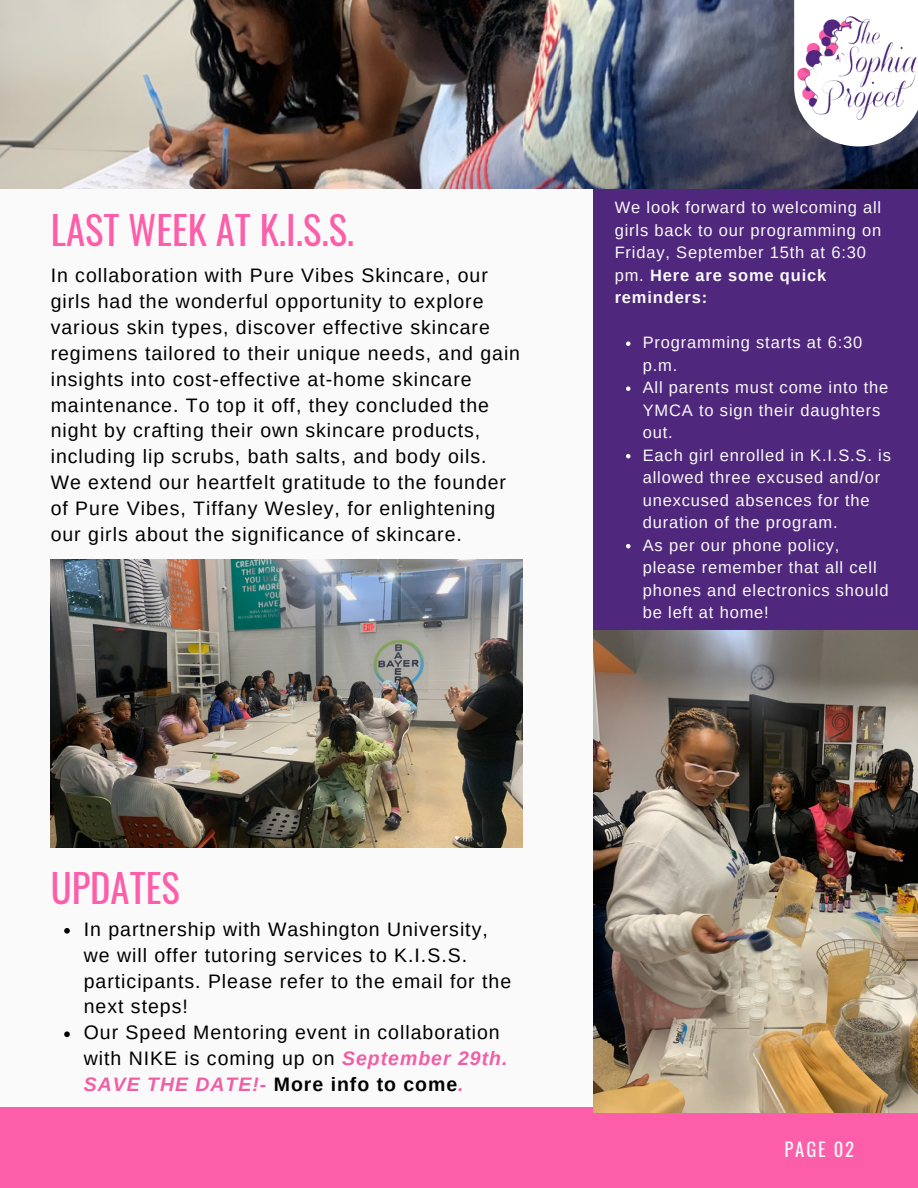
<style>
.page{position:relative;width:918px;height:1188px;background:#fafafa}
.page>*{position:absolute;margin:0;border:0;box-sizing:border-box;transform-origin:0 0}
.t1{font:38.7px "Oswald";color:#fc5ea9}
.t2{font:19.5px/25.8px "Arimo";letter-spacing:.05em;color:#000}
.t3{font:18.75px "Oswald";letter-spacing:.1em;color:#fafafa}
.t4{font:16.5px/22.5px "Arimo";letter-spacing:.05em;color:#fafafa}
.s1{font-weight:700}
.s2{font-weight:700;font-style:italic;color:#f05ea5}
</style>
<div class="page">
<div style="left:594px;top:104px;width:324px;height:585px;background:#4f277d"></div>
<div style="left:0;top:1107px;width:918px;height:81px;background:#fc5ea9"></div>
<img style="left:594px;top:631px;width:324px;height:481px">
<img style="left:0;top:0;width:918px;height:188px">
<img style="left:51px;top:560px;width:471px;height:288px">
<svg style="left:626px;top:341px;width:4px;height:5px"></svg>
<svg style="left:626px;top:386px;width:4px;height:5px"></svg>
<svg style="left:626px;top:454px;width:4px;height:4px"></svg>
<svg style="left:626px;top:544px;width:4px;height:4px"></svg>
<img style="left:783px;top:0;width:135px;height:147px">
<svg style="left:64px;top:928px;width:6px;height:6px"></svg>
<svg style="left:64px;top:1031px;width:6px;height:6px"></svg>
<p class="t1" style="left:51px;top:200px;width:305px">LAST WEEK AT K.I.S.S.</p>
<p class="t2" style="left:51px;top:263px;width:471px">In collaboration with Pure Vibes Skincare, our girls had the wonderful opportunity to explore various skin types, discover effective skincare regimens tailored to their unique needs, and gain insights into cost-effective at-home skincare maintenance. To top it off, they concluded the night by crafting their own skincare products, including lip scrubs, bath salts, and body oils.<br>We extend our heartfelt gratitude to the founder of Pure Vibes, Tiffany Wesley, for enlightening our girls about the significance of skincare.</p>
<p class="t4" style="left:615px;top:196px;width:268px">We look forward to welcoming all girls back to our programming on<br>Friday, September 15th at 6:30 pm. <span class="s1">Here are some quick reminders:</span></p>
<p class="t4" style="left:643px;top:331px;width:221px">Programming starts at 6:30 p.m.</p>
<p class="t4" style="left:643px;top:376px;width:247px">All parents must come into the<br>YMCA to sign their daughters out.</p>
<p class="t4" style="left:643px;top:444px;width:250px">Each girl enrolled in K.I.S.S. is allowed three excused and/or unexcused absences for the duration of the program.</p>
<p class="t4" style="left:643px;top:534px;width:247px">As per our phone policy, please remember that all cell phones and electronics should be left at home!</p>
<p class="t1" style="left:51px;top:858px;width:131px">UPDATES</p>
<p class="t2" style="left:84px;top:916px;width:429px">In partnership with Washington University, we will offer tutoring services to K.I.S.S. participants. Please refer to the email for the next steps!</p>
<p class="t2" style="left:84px;top:1020px;width:425px">Our Speed Mentoring event in collaboration with NIKE is coming up on <span class="s2">September 29th.<br>SAVE THE DATE!-</span> <span class="s1">More info to come</span><span class="s2">.</span></p>
<p class="t3" style="left:784px;top:1135px;width:71px">PAGE 02</p>
</div>
